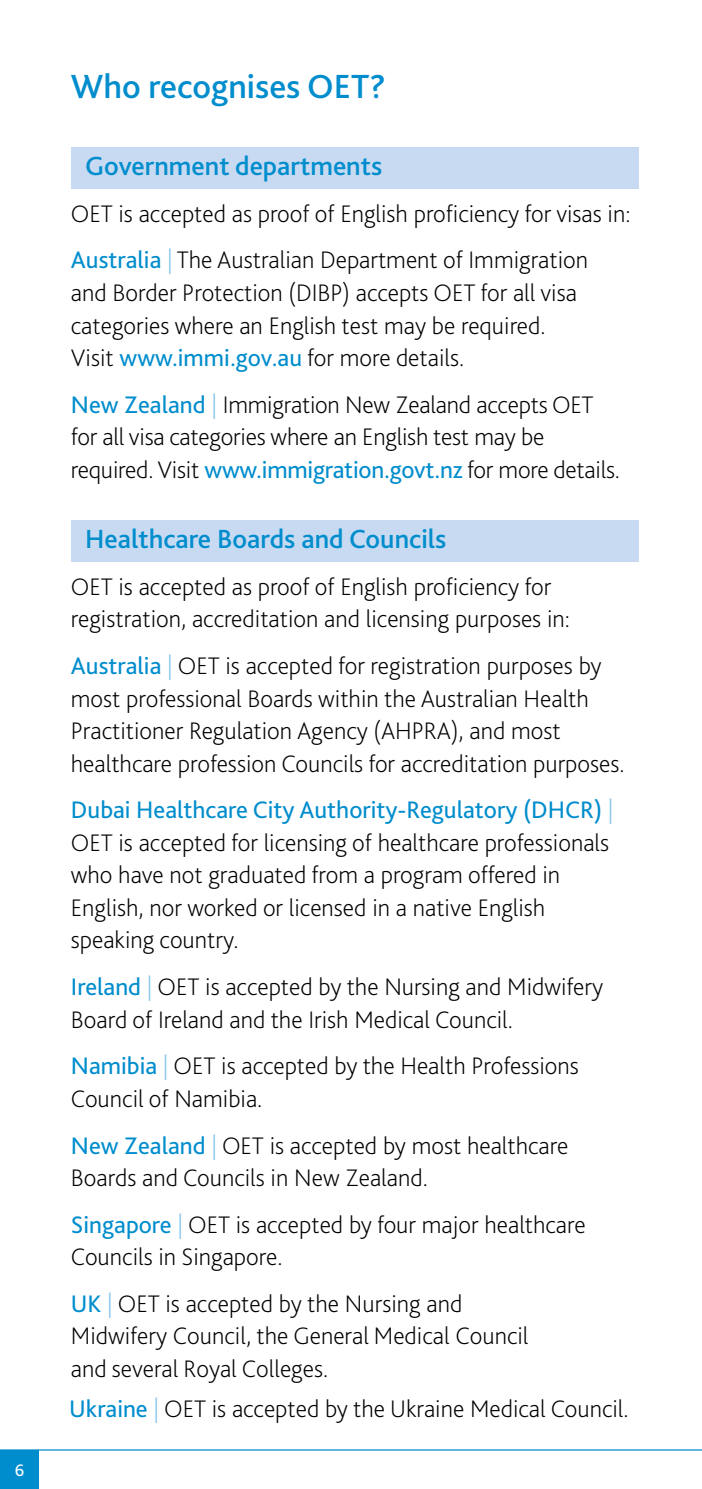
<style>
.page{position:relative;width:702px;height:1489px;background:#fff}
.page>*{position:absolute;margin:0;border:0;box-sizing:border-box;transform-origin:0 0}
.t1{font:500 35px "Bliss Pro";color:#008dcd}
.t2{font:500 27.5px "Bliss Pro";color:#008dcd}
.t3{font:200 25px/32.5px "Bliss Pro";color:#000}
.t4{font:17.5px "Bliss Pro";color:#fff}
.s1{font-weight:400;color:#008dcd}
.s2{color:#7ebee9}
</style>
<div class="page">
<div style="left:0;top:1449px;width:39px;height:39px;background:#008dcd"></div>
<hr style="left:0;top:1449px;width:702px;height:1px;background:#008dcd">
<div style="left:71px;top:147px;width:567px;height:42px;background:#c8daf1"></div>
<div style="left:71px;top:520px;width:567px;height:42px;background:#c8daf1"></div>
<p class="t4" style="left:15px;top:1459px;width:11px">6</p>
<h1 class="t1" style="left:71px;top:64px;width:316px">Who recognises OET?</h1>
<p class="t2" style="left:85px;top:149px;width:298px">Government departments</p>
<p class="t3" style="left:71px;top:190px;width:561px;line-height:46.8px">OET is accepted as proof of English proficiency for visas in:<br><span class="s1">Australia</span> <span class="s2">|</span> The Australian Department of Immigration</p>
<p class="t3" style="left:71px;top:276px;width:507px">and Border Protection (DIBP) accepts OET for all visa categories where an English test may be required.<br>Visit <span class="s1">www.immi.gov.au</span> for more details.</p>
<p class="t3" style="left:71px;top:388px;width:550px"><span class="s1">New Zealand</span> <span class="s2">|</span> Immigration New Zealand accepts OET for all visa categories where an English test may be required. Visit <span class="s1">www.immigration.govt.nz</span> for more details.</p>
<p class="t2" style="left:85px;top:522px;width:363px">Healthcare Boards and Councils</p>
<p class="t3" style="left:71px;top:570px;width:500px">OET is accepted as proof of English proficiency for registration, accreditation and licensing purposes in:</p>
<p class="t3" style="left:71px;top:649px;width:555px"><span class="s1">Australia</span> <span class="s2">|</span> OET is accepted for registration purposes by most professional Boards within the Australian Health Practitioner Regulation Agency (AHPRA), and most healthcare profession Councils for accreditation purposes.</p>
<p class="t3" style="left:71px;top:793px;width:544px"><span class="s1">Dubai Healthcare City Authority-Regulatory (DHCR)</span> <span class="s2">| </span>OET is accepted for licensing of healthcare professionals who have not graduated from a program offered in English, nor worked or licensed in a native English speaking country.</p>
<p class="t3" style="left:71px;top:970px;width:533px"><span class="s1">Ireland</span> <span class="s2">|</span> OET is accepted by the Nursing and Midwifery<br>Board of Ireland and the Irish Medical Council.</p>
<p class="t3" style="left:71px;top:1049px;width:509px"><span class="s1">Namibia</span> <span class="s2">|</span> OET is accepted by the Health Professions<br>Council of Namibia.</p>
<p class="t3" style="left:71px;top:1128px;width:499px"><span class="s1">New Zealand</span> <span class="s2">|</span> OET is accepted by most healthcare<br>Boards and Councils in New Zealand.</p>
<p class="t3" style="left:71px;top:1208px;width:516px"><span class="s1">Singapore</span> <span class="s2">|</span> OET is accepted by four major healthcare<br>Councils in Singapore.</p>
<p class="t3" style="left:71px;top:1286px;width:459px"><span class="s1">UK</span> <span class="s2">|</span> OET is accepted by the Nursing and<br>Midwifery Council, the General Medical Council and several Royal Colleges.</p>
<p class="t3" style="left:69px;top:1392px;width:561px"><span class="s1">Ukraine</span> <span class="s2">|</span> OET is accepted by the Ukraine Medical Council.</p>
</div>
